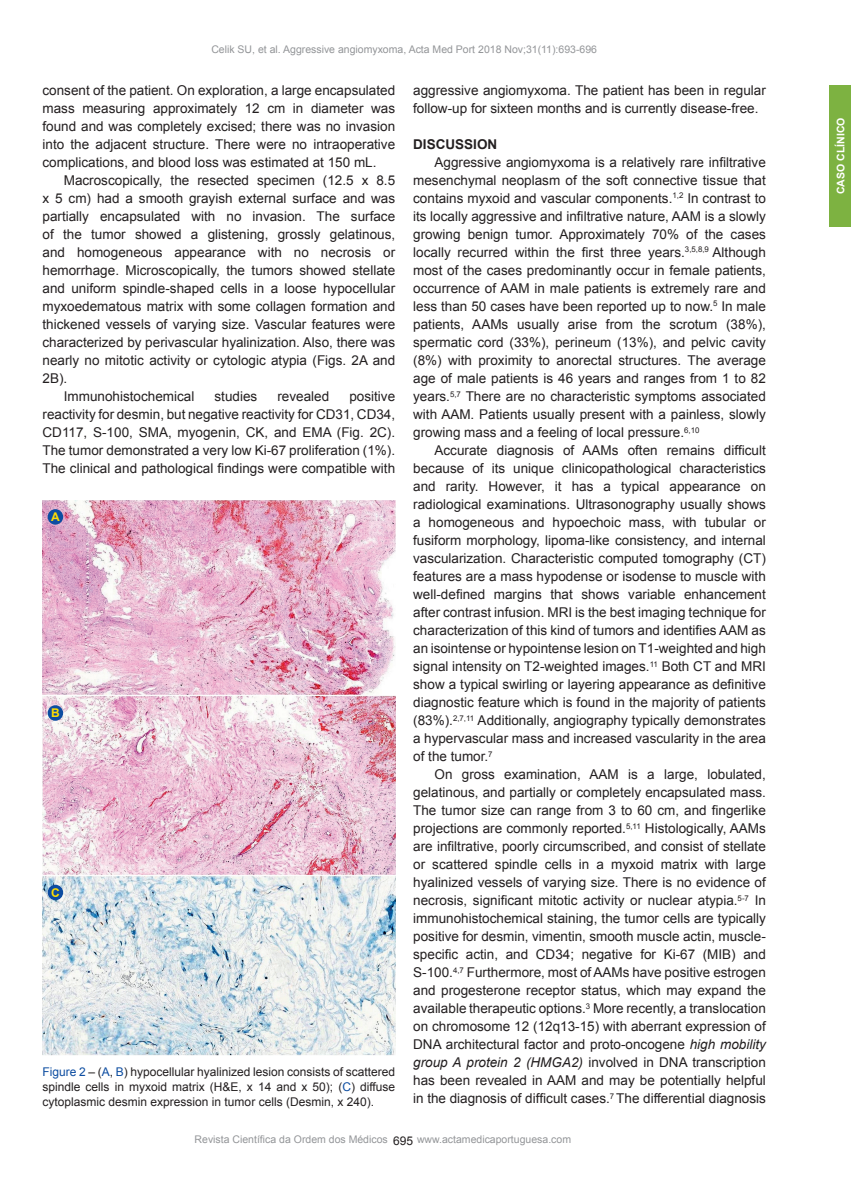
<style>
.page{position:relative;width:851px;height:1191px;background:#fff}
.page>*{position:absolute;margin:0;border:0;box-sizing:border-box;transform-origin:0 0}
.t1{font:13.5px/18px "Arial";color:#231f20;text-align:justify}
.t2{font:700 13.5px "Arial";color:#231f20}
.t3{font:12px/15px "Arial";color:#231f20;text-align:justify}
.t4{font:700 12px "Arial";color:#ffdc01}
.t5{font:10.5px "Arial";color:#939598}
.t6{font:700 10.5px "Arial";color:#fff}
.s1{font-style:italic}
.s2{color:#0d4da1}
</style>
<div class="page">
<div style="left:829px;top:85px;width:22px;height:142px;background:#7db241"></div>
<img style="left:43px;top:500px;width:352px;height:555px">
<div style="left:48px;top:509px;width:15px;height:15px;background:#0d4da1;border-radius:50%"></div>
<div style="left:48px;top:884px;width:15px;height:16px;background:#0d4da1;border-radius:50%"></div>
<div style="left:48px;top:705px;width:15px;height:16px;background:#0d4da1;border-radius:50%"></div>
<p class="t5" style="left:211px;top:42px;width:387px">Celik SU, et al. Aggressive angiomyxoma, Acta Med Port 2018 Nov;31(11):693-696</p>
<p class="t1" style="left:43px;top:81px;width:354px">consent of the patient. On exploration, a large encapsulated mass measuring approximately 12 cm in diameter was found and was completely excised; there was no invasion into the adjacent structure. There were no intraoperative complications, and blood loss was estimated at 150 mL.</p>
<p class="t1" style="left:64px;top:171px;width:333px">Macroscopically, the resected specimen (12.5 x 8.5</p>
<p class="t1" style="left:43px;top:189px;width:354px">x 5 cm) had a smooth grayish external surface and was</p>
<p class="t1" style="left:43px;top:207px;width:354px">partially encapsulated with no invasion. The surface</p>
<p class="t1" style="left:43px;top:225px;width:354px">of the tumor showed a glistening, grossly gelatinous,</p>
<p class="t1" style="left:43px;top:243px;width:354px">and homogeneous appearance with no necrosis or</p>
<p class="t1" style="left:43px;top:261px;width:354px">hemorrhage. Microscopically, the tumors showed stellate</p>
<p class="t1" style="left:43px;top:279px;width:354px">and uniform spindle-shaped cells in a loose hypocellular</p>
<p class="t1" style="left:43px;top:297px;width:354px">myxoedematous matrix with some collagen formation and</p>
<p class="t1" style="left:43px;top:315px;width:354px">thickened vessels of varying size. Vascular features were</p>
<p class="t1" style="left:43px;top:333px;width:354px">characterized by perivascular hyalinization. Also, there was</p>
<p class="t1" style="left:43px;top:351px;width:354px">nearly no mitotic activity or cytologic atypia (Figs. 2A and</p>
<p class="t1" style="left:43px;top:369px;width:26px">2B).</p>
<p class="t1" style="left:64px;top:387px;width:132px">Immunohistochemical</p>
<p class="t1" style="left:214px;top:387px;width:44px">studies</p>
<p class="t1" style="left:277px;top:387px;width:53px">revealed</p>
<p class="t1" style="left:413px;top:81px;width:354px">aggressive angiomyxoma. The patient has been in regular follow-up for sixteen months and is currently disease-free.</p>
<p class="t2" style="left:413px;top:135px;width:86px">DISCUSSION</p>
<p class="t1" style="left:413px;top:153px;width:354px;text-indent:21px">Aggressive angiomyxoma is a relatively rare infiltrative mesenchymal neoplasm of the soft connective tissue that contains myxoid and vascular components.<sup>1,2</sup> In contrast to its locally aggressive and infiltrative nature, AAM is a slowly growing benign tumor. Approximately 70% of the cases locally recurred within the first three years.<sup>3,5,8,9</sup> Although most of the cases predominantly occur in female patients, occurrence of AAM in male patients is extremely rare and less than 50 cases have been reported up to now.<sup>5</sup> In male patients, AAMs usually arise from the scrotum (38%), spermatic cord (33%), perineum (13%), and pelvic cavity (8%) with proximity to anorectal structures. The average age of male patients is 46 years and ranges from 1 to 82 years.<sup>5,7</sup> There are no characteristic symptoms associated with AAM. Patients usually present with a painless, slowly growing mass and a feeling of local pressure.<sup>6,10</sup></p>
<p class="t1" style="left:413px;top:441px;width:354px;text-indent:21px">Accurate diagnosis of AAMs often remains difficult because of its unique clinicopathological characteristics and rarity. However, it has a typical appearance on radiological examinations. Ultrasonography usually shows a homogeneous and hypoechoic mass, with tubular or fusiform morphology, lipoma-like consistency, and internal vascularization. Characteristic computed tomography (CT) features are a mass hypodense or isodense to muscle with well-defined margins that shows variable enhancement after contrast infusion. MRI is the best imaging technique for characterization of this kind of tumors and identifies AAM as an isointense or hypointense lesion on T1-weighted and high signal intensity on T2-weighted images.<sup>11</sup> Both CT and MRI show a typical swirling or layering appearance as definitive diagnostic feature which is found in the majority of patients (83%).<sup>2,7,11</sup> Additionally, angiography typically demonstrates a hypervascular mass and increased vascularity in the area of the tumor.<sup>7</sup></p>
<p class="t1" style="left:413px;top:765px;width:354px;text-indent:21px">On gross examination, AAM is a large, lobulated, gelatinous, and partially or completely encapsulated mass.<br>The tumor size can range from 3 to 60 cm, and fingerlike projections are commonly reported.<sup>5,11</sup> Histologically, AAMs are infiltrative, poorly circumscribed, and consist of stellate or scattered spindle cells in a myxoid matrix with large hyalinized vessels of varying size. There is no evidence of necrosis, significant mitotic activity or nuclear atypia.<sup>5-7</sup> In immunohistochemical staining, the tumor cells are typically positive for desmin, vimentin, smooth muscle actin, muscle&shy;specific actin, and CD34; negative for Ki-67 (MIB) and S-100.<sup>4,7</sup> Furthermore, most of AAMs have positive estrogen and progesterone receptor status, which may expand the available therapeutic options.<sup>3</sup> More recently, a translocation on chromosome 12 (12q13-15) with aberrant expression of DNA architectural factor and proto-oncogene <span class="s1">high mobility group A protein 2 (HMGA2)</span> involved in DNA transcription has been revealed in AAM and may be potentially helpful in the diagnosis of difficult cases.<sup>7</sup> The differential diagnosis</p>
<p class="t1" style="left:43px;top:387px;width:354px;text-indent:307px">positive reactivity for desmin, but negative reactivity for CD31, CD34, CD117, S-100, SMA, myogenin, CK, and EMA (Fig. 2C).<br>The tumor demonstrated a very low Ki-67 proliferation (1%).<br>The clinical and pathological findings were compatible with</p>
<p class="t4" style="left:51px;top:508px;width:10px">A</p>
<p class="t4" style="left:51px;top:704px;width:10px">B</p>
<p class="t4" style="left:51px;top:884px;width:10px">C</p>
<p class="t3" style="left:43px;top:1064px;width:354px"><span class="s2">Figure 2</span> – (<span class="s2">A</span>, <span class="s2">B</span>) hypocellular hyalinized lesion consists of scattered spindle cells in myxoid matrix (H&amp;E, x 14 and x 50); (<span class="s2">C</span>) diffuse cytoplasmic desmin expression in tumor cells (Desmin, x 240).</p>
<p class="t5" style="left:195px;top:1132px;width:195px">Revista Científica da Ordem dos Médicos</p>
<p class="t5" style="left:417px;top:1132px;width:156px">www.actamedicaportuguesa.com</p>
<p class="t3" style="left:393px;top:1133px;width:22px">695</p>
<p class="t6" style="left:833px;top:194px;width:78px;rotate:-90deg">CASO CLÍNICO</p>
</div>
